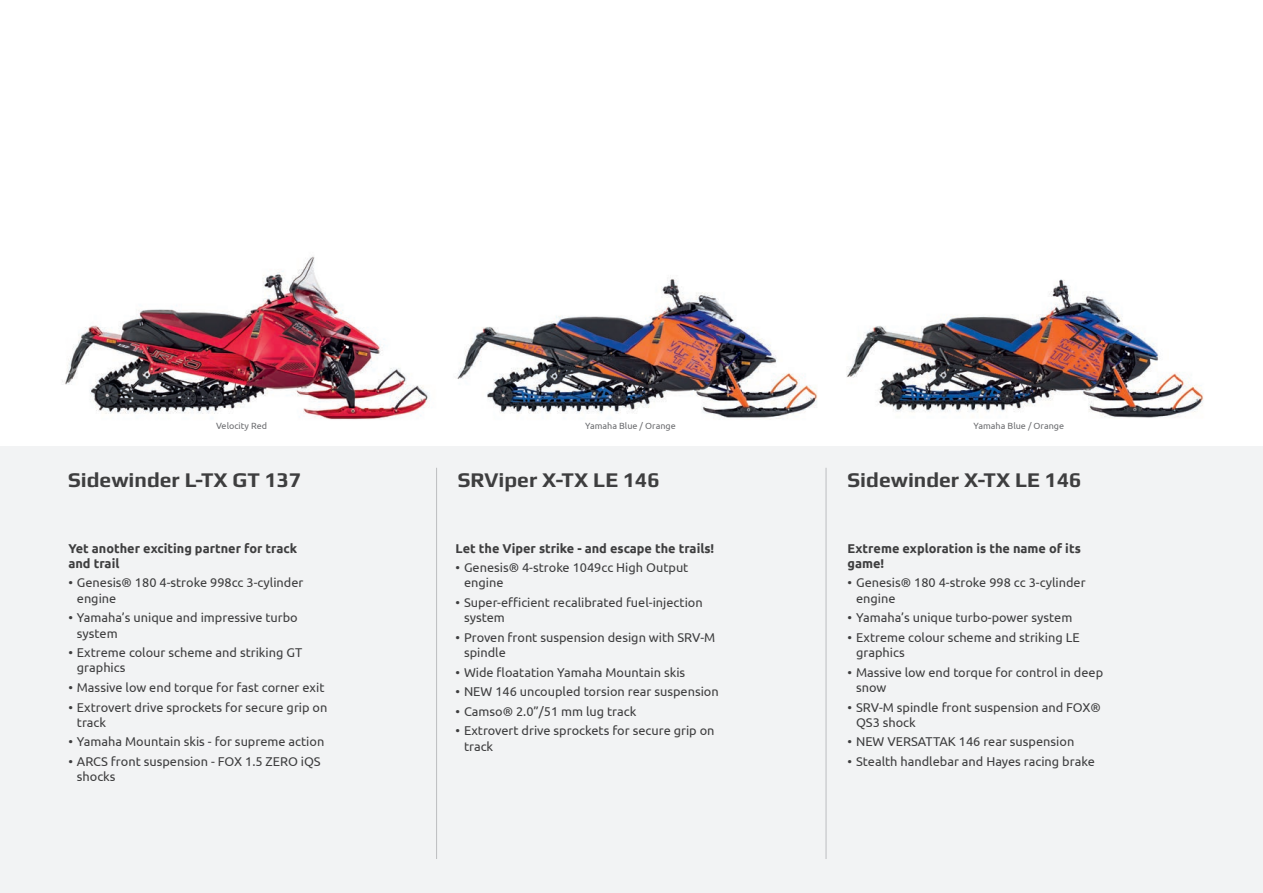
<style>
.page{position:relative;width:1263px;height:893px;background:#fff}
.page>*{position:absolute;margin:0;border:0;box-sizing:border-box;transform-origin:0 0}
.t1{font:700 21px "Play";color:#3e3e3f}
.t2{font:12.75px/15.3px "Ubuntu";color:#3e3e3f}
.t3{font:700 12.75px/15.3px "Ubuntu";color:#3e3e3f}
.t4{font:9px "Ubuntu";color:#6c6d70}
</style>
<div class="page">
<div style="left:0;top:446px;width:1263px;height:447px;background:#f2f3f4"></div>
<hr style="left:436px;top:468px;width:1px;height:391px;background:#bcbdc0">
<hr style="left:826px;top:468px;width:1px;height:391px;background:#bcbdc0">
<img style="left:62px;top:256px;width:368px;height:164px">
<img style="left:457px;top:277px;width:361px;height:142px">
<img style="left:846px;top:279px;width:358px;height:139px">
<p class="t4" style="left:216px;top:420px;width:52px">Velocity Red</p>
<p class="t4" style="left:585px;top:420px;width:92px">Yamaha Blue / Orange</p>
<p class="t4" style="left:973px;top:420px;width:92px">Yamaha Blue / Orange</p>
<h1 class="t1" style="left:68px;top:468px;width:235px">Sidewinder L-TX GT 137</h1>
<h1 class="t1" style="left:847px;top:468px;width:235px">Sidewinder X-TX LE 146</h1>
<h1 class="t1" style="left:458px;top:468px;width:203px">SRViper X-TX LE 146</h1>
<p class="t3" style="left:68px;top:540px;width:230px">Yet another exciting partner for track and trail</p>
<p class="t2" style="left:77px;top:575px;width:228px;text-indent:-9px">• Genesis® 180 4-stroke 998cc 3-cylinder engine</p>
<p class="t2" style="left:77px;top:610px;width:222px;text-indent:-9px">• Yamaha’s unique and impressive turbo system</p>
<p class="t2" style="left:77px;top:644px;width:227px;text-indent:-9px">• Extreme colour scheme and striking GT graphics</p>
<p class="t2" style="left:68px;top:679px;width:258px">• Massive low end torque for fast corner exit</p>
<p class="t2" style="left:77px;top:699px;width:252px;text-indent:-9px">• Extrovert drive sprockets for secure grip on track</p>
<p class="t2" style="left:68px;top:734px;width:257px">• Yamaha Mountain skis - for supreme action</p>
<p class="t2" style="left:77px;top:753px;width:245px;text-indent:-9px">• ARCS front suspension - FOX 1.5 ZERO iQS shocks</p>
<p class="t3" style="left:455px;top:540px;width:260px">Let the Viper strike - and escape the trails!</p>
<p class="t2" style="left:464px;top:559px;width:226px;text-indent:-9px">• Genesis® 4-stroke 1049cc High Output engine</p>
<p class="t2" style="left:464px;top:594px;width:240px;text-indent:-9px">• Super-efficient recalibrated fuel-injection system</p>
<p class="t2" style="left:464px;top:629px;width:253px;text-indent:-9px">• Proven front suspension design with SRV-M spindle</p>
<p class="t2" style="left:455px;top:664px;width:231px">• Wide floatation Yamaha Mountain skis</p>
<p class="t2" style="left:455px;top:684px;width:265px">• NEW 146 uncoupled torsion rear suspension</p>
<p class="t2" style="left:455px;top:703px;width:182px">• Camso® 2.0”/51 mm lug track</p>
<p class="t2" style="left:464px;top:723px;width:252px;text-indent:-9px">• Extrovert drive sprockets for secure grip on track</p>
<p class="t3" style="left:847px;top:540px;width:235px">Extreme exploration is the name of its game!</p>
<p class="t2" style="left:856px;top:575px;width:231px;text-indent:-9px">• Genesis® 180 4-stroke 998 cc 3-cylinder engine</p>
<p class="t2" style="left:847px;top:610px;width:226px">• Yamaha’s unique turbo-power system</p>
<p class="t2" style="left:856px;top:629px;width:225px;text-indent:-9px">• Extreme colour scheme and striking LE graphics</p>
<p class="t2" style="left:856px;top:664px;width:249px;text-indent:-9px">• Massive low end torque for control in deep snow</p>
<p class="t2" style="left:856px;top:699px;width:246px;text-indent:-9px">• SRV-M spindle front suspension and FOX®<br>QS3 shock</p>
<p class="t2" style="left:847px;top:734px;width:228px">• NEW VERSATTAK 146 rear suspension</p>
<p class="t2" style="left:847px;top:753px;width:249px">• Stealth handlebar and Hayes racing brake</p>
</div>
